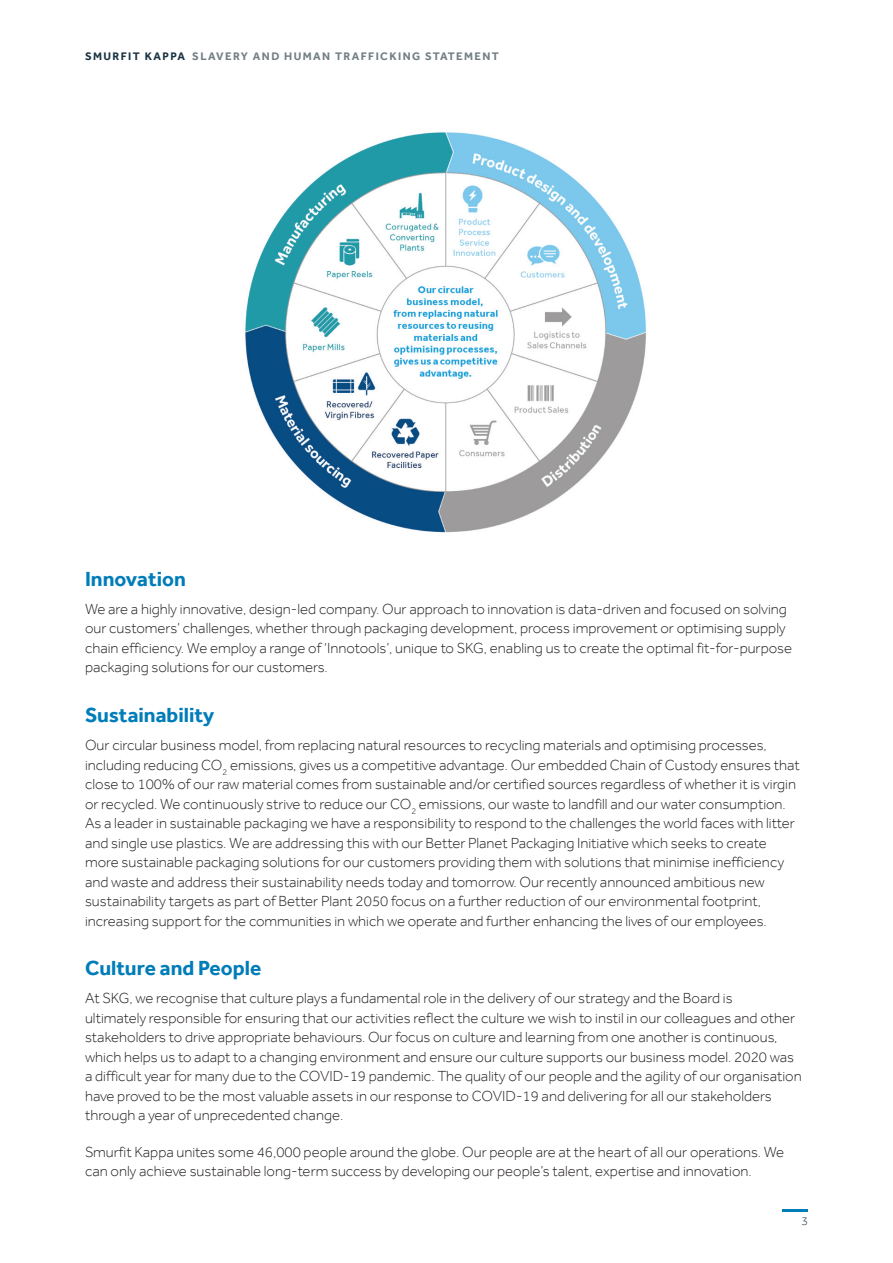
<style>
.page{position:relative;width:893px;height:1263px;background:#fff}
.page>*{position:absolute;margin:0;border:0;box-sizing:border-box;transform-origin:0 0}
.t1{font:700 21px "Effra Corp";color:#007db9}
.t2{font:300 15px/19.5px "Effra Corp";color:#231f20}
.t3{font:300 12px "Effra Corp";color:#1a3343}
.t4{font:700 11.25px "Effra Corp";letter-spacing:.125em;color:#727f85}
.t5{font:700 11.25px "Effra Corp";letter-spacing:.125em;color:#1a3343}
</style>
<div class="page">
<hr style="left:782px;top:1209px;width:26px;height:3px;background:#007db9">
<img style="left:245px;top:132px;width:401px;height:401px">
<p class="t5" style="left:85px;top:49px;width:101px">SMURFIT KAPPA</p>
<p class="t4" style="left:192px;top:49px;width:308px">SLAVERY AND HUMAN TRAFFICKING STATEMENT</p>
<h1 class="t1" style="left:85px;top:566px;width:102px">Innovation</h1>
<p class="t2" style="left:85px;top:599px;width:709px">We are a highly innovative, design-led company. Our approach to innovation is data-driven and focused on solving our customers’ challenges, whether through packaging development, process improvement or optimising supply chain efficiency. We employ a range of ‘Innotools’, unique to SKG, enabling us to create the optimal fit-for-purpose packaging solutions for our customers.</p>
<h1 class="t1" style="left:85px;top:702px;width:131px">Sustainability</h1>
<p class="t2" style="left:85px;top:735px;width:716px">Our circular business model, from replacing natural resources to recycling materials and optimising processes, including reducing CO<sub>2</sub> emissions, gives us a competitive advantage. Our embedded Chain of Custody ensures that close to 100% of our raw material comes from sustainable and/or certified sources regardless of whether it is virgin or recycled. We continuously strive to reduce our CO<sub>2</sub> emissions, our waste to landfill and our water consumption.<br>As a leader in sustainable packaging we have a responsibility to respond to the challenges the world faces with litter and single use plastics. We are addressing this with our Better Planet Packaging Initiative which seeks to create more sustainable packaging solutions for our customers providing them with solutions that minimise inefficiency and waste and address their sustainability needs today and tomorrow. Our recently announced ambitious new sustainability targets as part of Better Plant 2050 focus on a further reduction of our environmental footprint, increasing support for the communities in which we operate and further enhancing the lives of our employees.</p>
<h1 class="t1" style="left:85px;top:955px;width:178px">Culture and People</h1>
<p class="t2" style="left:85px;top:988px;width:718px">At SKG, we recognise that culture plays a fundamental role in the delivery of our strategy and the Board is<br>ultimately responsible for ensuring that our activities reflect the culture we wish to instil in our colleagues and other stakeholders to drive appropriate behaviours. Our focus on culture and learning from one another is continuous, which helps us to adapt to a changing environment and ensure our culture supports our business model. 2020 was a difficult year for many due to the COVID-19 pandemic. The quality of our people and the agility of our organisation have proved to be the most valuable assets in our response to COVID-19 and delivering for all our stakeholders through a year of unprecedented change.</p>
<p class="t2" style="left:85px;top:1142px;width:701px">Smurfit Kappa unites some 46,000 people around the globe. Our people are at the heart of all our operations. We can only achieve sustainable long-term success by developing our people’s talent, expertise and innovation.</p>
<p class="t3" style="left:801px;top:1214px;width:8px">3</p>
</div>
